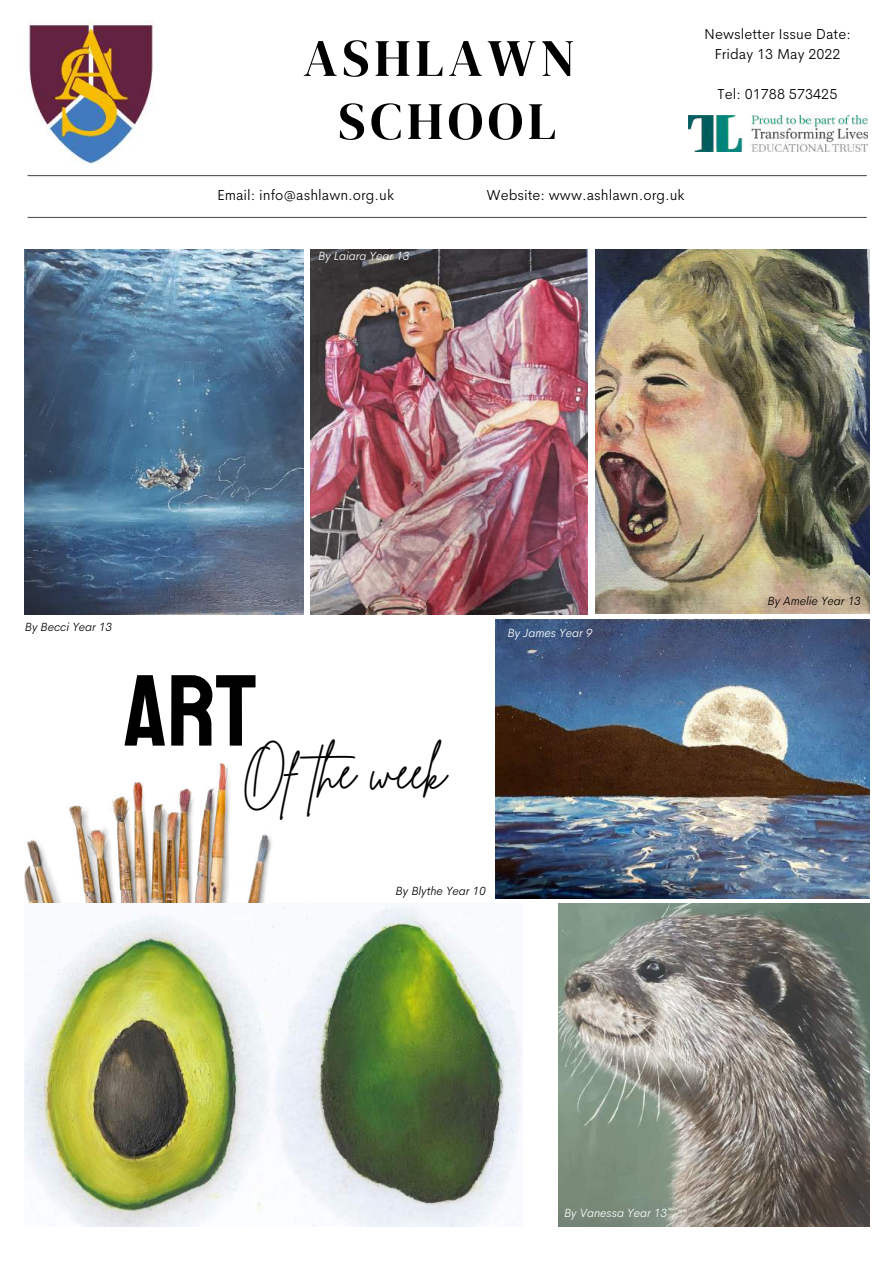
<style>
.page{position:relative;width:894px;height:1264px;background:#fff}
.page>*{position:absolute;margin:0;border:0;box-sizing:border-box;transform-origin:0 0}
.t1{font:52.5px/63px "DM Serif Display";letter-spacing:.09em;color:#000;text-align:center}
.t2{font:49.2px "Brittany Signature";color:#000}
.t3{font:300 14.7px/19.8px "Cerebri Sans";color:#000;text-align:center}
.t4{font:italic 300 12px "Cerebri Sans";color:#000}
.t5{font:italic 300 12px "Cerebri Sans";color:#fff}
</style>
<div class="page">
<img style="left:29px;top:20px;width:125px;height:144px">
<img style="left:688px;top:116px;width:179px;height:36px">
<hr style="left:28px;top:175px;width:838px;height:1px;background:#545454">
<hr style="left:28px;top:217px;width:838px;height:1px;background:#545454">
<img style="left:595px;top:250px;width:274px;height:364px">
<img style="left:310px;top:249px;width:277px;height:365px">
<img style="left:558px;top:903px;width:310px;height:322px">
<img style="left:25px;top:249px;width:278px;height:365px">
<img style="left:25px;top:763px;width:247px;height:140px">
<img style="left:25px;top:903px;width:497px;height:322px">
<img style="left:495px;top:620px;width:374px;height:278px">
<h1 class="t1" style="left:303px;top:26px;width:273px">ASHLAWN<br>SCHOOL</h1>
<p class="t3" style="left:217px;top:185px;width:179px">Email: info@ashlawn.org.uk</p>
<p class="t3" style="left:486px;top:185px;width:200px">Website: www.ashlawn.org.uk</p>
<p class="t5" style="left:318px;top:248px;width:93px">By Laiara Year 13</p>
<p class="t3" style="left:704px;top:24px;width:148px">Newsletter Issue Date:<br>Friday 13 May 2022</p>
<p class="t3" style="left:717px;top:84px;width:121px">Tel: 01788 573425</p>
<p class="t4" style="left:25px;top:618px;width:89px">By Becci Year 13</p>
<h2 class="t2" style="left:124px;top:739px;width:324px"><sup>Art</sup>Of the week</h2>
<p class="t5" style="left:507px;top:625px;width:86px">By James Year 9</p>
<p class="t4" style="left:395px;top:883px;width:92px">By Blythe Year 10</p>
<p class="t4" style="left:767px;top:592px;width:95px">By Amelie Year 13</p>
<p class="t5" style="left:564px;top:1204px;width:104px">By Vanessa Year 13</p>
</div>
